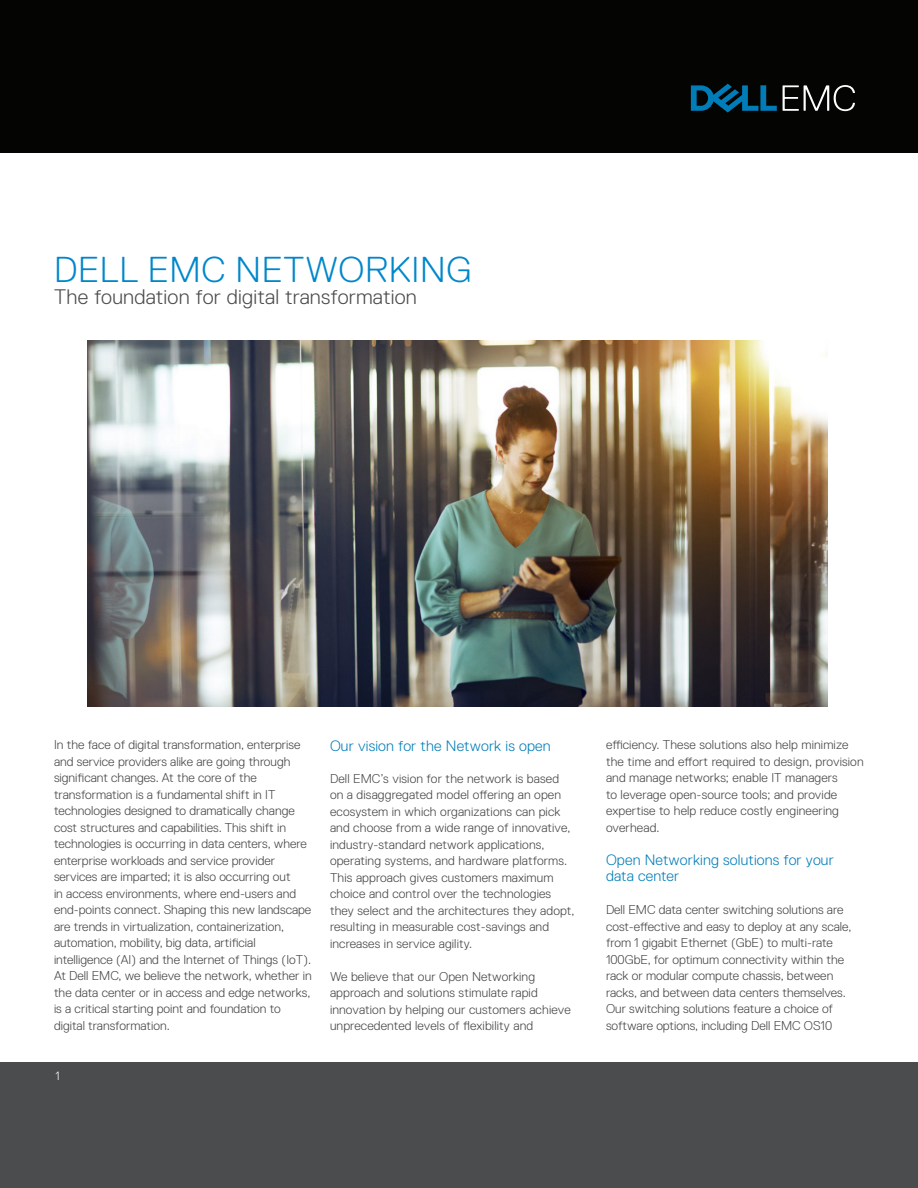
<style>
.page{position:relative;width:918px;height:1188px;background:#fff}
.page>*{position:absolute;margin:0;border:0;box-sizing:border-box;transform-origin:0 0}
.MAIN_-_Document_Titl{font:300 36px "Dell Replica";letter-spacing:.02em;color:#0087cb}
.MAIN_-_Document_Titl-2{font:300 21px "Dell Replica";letter-spacing:.01em;color:#4b4c4d}
.Body_Headline{font:300 15px/16.5px "Dell Replica";letter-spacing:.01em;color:#007db8}
.Body_Headline-2{font:300 12.75px/16.5px "Dell Replica";color:#444}
.t1{font:300 12px "Dell Replica";color:#fff}
</style>
<div class="page">
<div style="left:0;top:1062px;width:918px;height:126px;background:#4b4c4d"></div>
<div style="left:0;top:0;width:918px;height:153px;background:#040503"></div>
<img style="left:88px;top:340px;width:739px;height:366px">
<svg style="left:783px;top:85px;width:72px;height:26px"></svg>
<svg style="left:691px;top:84px;width:86px;height:28px"></svg>
<p class="MAIN_-_Document_Titl" style="left:54px;top:249px;width:419px">DELL EMC NETWORKING</p>
<p class="MAIN_-_Document_Titl-2" style="left:54px;top:285px;width:364px">The foundation for digital transformation</p>
<p class="Body_Headline-2" style="left:54px;top:737px;width:259px">In the face of digital transformation, enterprise and service providers alike are going through significant changes. At the core of the transformation is a fundamental shift in IT technologies designed to dramatically change cost structures and capabilities. This shift in technologies is occurring in data centers, where enterprise workloads and service provider services are imparted; it is also occurring out<br>in access environments, where end-users and end-points connect. Shaping this new landscape are trends in virtualization, containerization, automation, mobility, big data, artificial intelligence (AI) and the Internet of Things (IoT).<br>At Dell EMC, we believe the network, whether in the data center or in access and edge networks, is a critical starting point and foundation to digital transformation.</p>
<p class="Body_Headline" style="left:330px;top:738px;width:222px">Our vision for the Network is open</p>
<p class="Body_Headline-2" style="left:330px;top:770px;width:246px">Dell EMC’s vision for the network is based on a disaggregated model offering an open ecosystem in which organizations can pick and choose from a wide range of innovative, industry-standard network applications, operating systems, and hardware platforms.<br>This approach gives customers maximum choice and control over the technologies they select and the architectures they adopt, resulting in measurable cost-savings and increases in service agility.</p>
<p class="Body_Headline-2" style="left:330px;top:968px;width:242px">We believe that our Open Networking approach and solutions stimulate rapid innovation by helping our customers achieve unprecedented levels of flexibility and</p>
<p class="t1" style="left:56px;top:1070px;width:6px">1</p>
<p class="Body_Headline-2" style="left:606px;top:737px;width:259px">efficiency. These solutions also help minimize the time and effort required to design, provision and manage networks; enable IT managers<br>to leverage open-source tools; and provide expertise to help reduce costly engineering overhead.</p>
<p class="Body_Headline" style="left:606px;top:852px;width:229px">Open Networking solutions for your data center</p>
<p class="Body_Headline-2" style="left:606px;top:902px;width:247px">Dell EMC data center switching solutions are cost-effective and easy to deploy at any scale, from 1 gigabit Ethernet (GbE) to multi-rate 100GbE, for optimum connectivity within the rack or modular compute chassis, between racks, and between data centers themselves.<br>Our switching solutions feature a choice of software options, including Dell EMC OS10</p>
</div>
